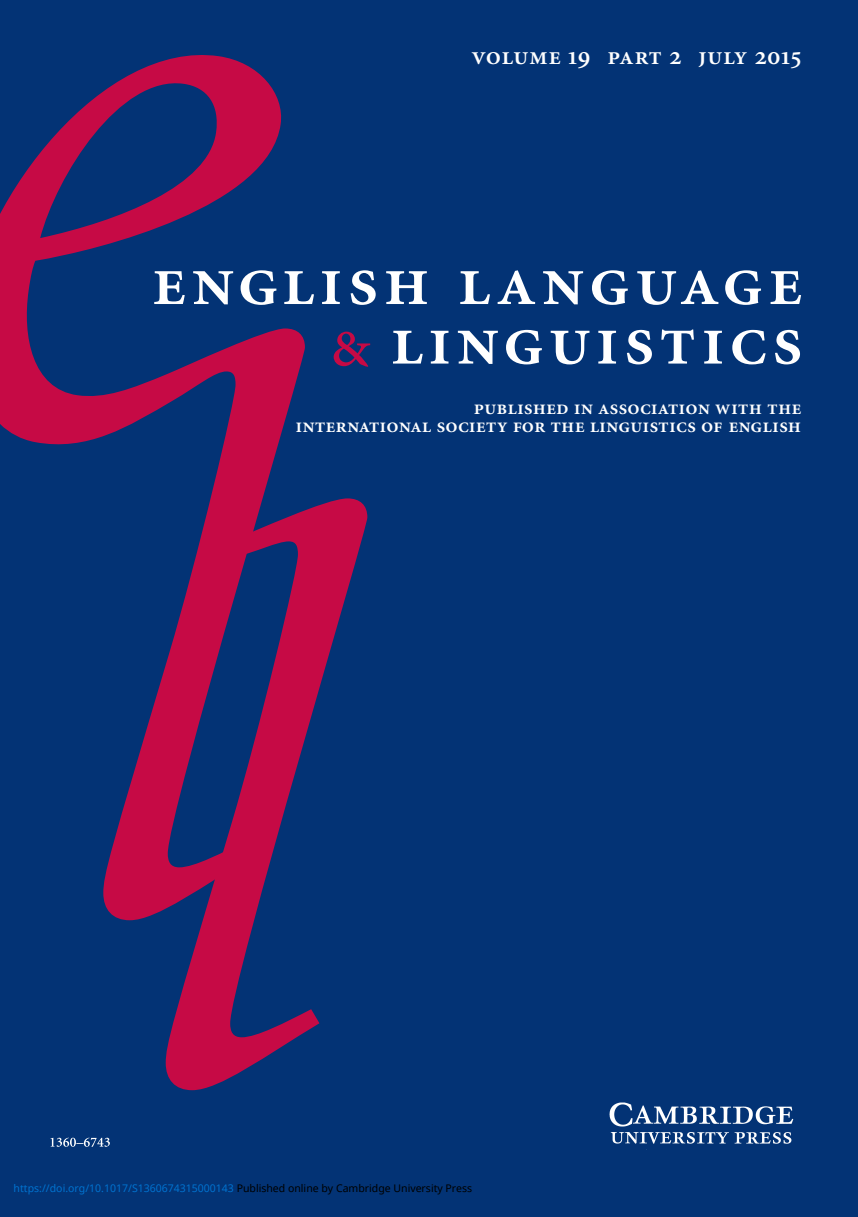
<style>
.page{position:relative;width:858px;height:1217px;background:#fff}
.page>*{position:absolute;margin:0;border:0;box-sizing:border-box;transform-origin:0 0}
.t1{font:73.5px/59.5px "Minion Semibold SC";letter-spacing:.055em;color:#fff;text-align:right}
.t2{font:26.25px "Minion Semibold SC";letter-spacing:.02em;color:#fff}
.t3{font:21px/17.5px "Minion Semibold SC";color:#fff;text-align:right}
.t4{font:10.5px "Noto Sans";color:#0172cf}
.s1{font-family:"Minion Regular SC";color:#c60a45}
.s2{color:#000}
</style>
<div class="page">
<div style="left:0;top:0;width:857px;height:1216px;background:#033375"></div>
<svg style="left:0;top:55px;width:305px;height:865px"></svg>
<svg style="left:166px;top:498px;width:201px;height:591px"></svg>
<img style="left:609px;top:1102px;width:185px;height:48px">
<svg style="left:50px;top:1137px;width:60px;height:9px"></svg>
<h2 class="t2" style="left:471px;top:39px;width:331px">volume 19 part 2 july 2015</h2>
<h1 class="t1" style="left:151px;top:249px;width:653px">english language <span class="s1">&amp;</span> linguistics</h1>
<h3 class="t3" style="left:295px;top:398px;width:507px">published in association with the<br>international society for the linguistics of english</h3>
<p class="t4" style="left:14px;top:1180px;width:460px">https://doi.org/10.1017/S1360674315000143 <span class="s2">Published online by Cambridge University Press</span></p>
</div>
